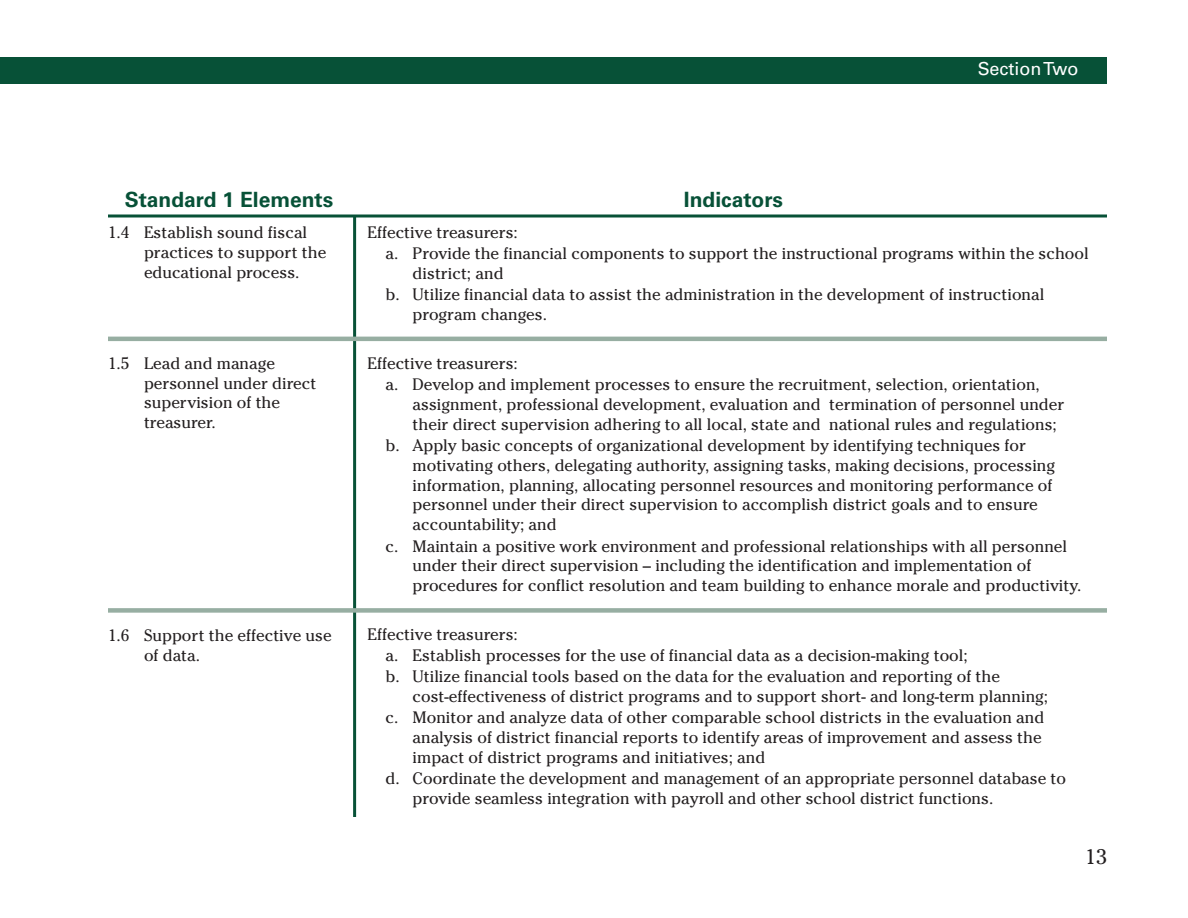
<style>
.page{position:relative;width:1188px;height:918px;background:#fff}
.page>*{position:absolute;margin:0;border:0;box-sizing:border-box;transform-origin:0 0}
.t1{font:700 21px "Univers";color:#075137}
.t2{font:21px "Cheltenham";color:#231f20}
.t3{font:18px "Univers";color:#fff}
.t4{font:16.5px/19.8px "Cheltenham";color:#231f20}
</style>
<div class="page">
<div style="left:0;top:57px;width:1107px;height:27px;background:#075137"></div>
<svg style="left:108px;top:214px;width:999px;height:4px;background:#447b68"></svg>
<hr style="left:353px;top:216px;width:3px;height:601px;background:#075137">
<hr style="left:108px;top:337px;width:999px;height:4px;background:#97aea2">
<div style="left:108px;top:608px;width:999px;height:5px;background:#97aea2"></div>
<p class="t1" style="left:125px;top:192px;width:210px">Standard 1 Elements</p>
<p class="t1" style="left:684px;top:192px;width:101px">Indicators</p>
<p class="t3" style="left:978px;top:62px;width:102px">SectionTwo</p>
<p class="t4" style="left:144px;top:222px;width:184px;text-indent:-36px">1.4 Establish sound fiscal practices to support the educational process.</p>
<p class="t4" style="left:144px;top:353px;width:174px;text-indent:-36px">1.5 Lead and manage personnel under direct supervision of the treasurer.</p>
<p class="t4" style="left:144px;top:626px;width:189px;text-indent:-36px">1.6 Support the effective use of data.</p>
<p class="t4" style="left:386px;top:222px;width:705px;line-height:21.3px;text-indent:-18px">Effective treasurers:<br>a. Provide the financial components to support the instructional programs within the school</p>
<p class="t4" style="left:386px;top:263px;width:660px;line-height:21.3px;text-indent:27px">district; and<br>b. Utilize financial data to assist the administration in the development of instructional</p>
<p class="t4" style="left:413px;top:305px;width:136px">program changes.</p>
<p class="t4" style="left:386px;top:353px;width:656px;line-height:21.3px;text-indent:-18px">Effective treasurers:<br>a. Develop and implement processes to ensure the recruitment, selection, orientation,</p>
<p class="t4" style="left:413px;top:394px;width:653px">assignment, professional development, evaluation and termination of personnel under their direct supervision adhering to all local, state and national rules and regulations;</p>
<p class="t4" style="left:413px;top:435px;width:644px;text-indent:-27px">b. Apply basic concepts of organizational development by identifying techniques for motivating others, delegating authority, assigning tasks, making decisions, processing information, planning, allocating personnel resources and monitoring performance of personnel under their direct supervision to accomplish district goals and to ensure accountability; and</p>
<p class="t4" style="left:413px;top:536px;width:670px;text-indent:-27px">c. Maintain a positive work environment and professional relationships with all personnel under their direct supervision – including the identification and implementation of procedures for conflict resolution and team building to enhance morale and productivity.</p>
<p class="t4" style="left:386px;top:623px;width:616px;line-height:21.3px;text-indent:-18px">Effective treasurers:<br>a. Establish processes for the use of financial data as a decision-making tool;<br>b. Utilize financial tools based on the data for the evaluation and reporting of the</p>
<p class="t4" style="left:386px;top:686px;width:664px;line-height:21.3px;text-align:right">cost-effectiveness of district programs and to support short- and long-term planning;<br>c. Monitor and analyze data of other comparable school districts in the evaluation and</p>
<p class="t4" style="left:413px;top:728px;width:631px">analysis of district financial reports to identify areas of improvement and assess the impact of district programs and initiatives; and</p>
<p class="t4" style="left:413px;top:769px;width:655px;text-indent:-27px">d. Coordinate the development and management of an appropriate personnel database to provide seamless integration with payroll and other school district functions.</p>
<p class="t2" style="left:1085px;top:844px;width:23px">13</p>
</div>
